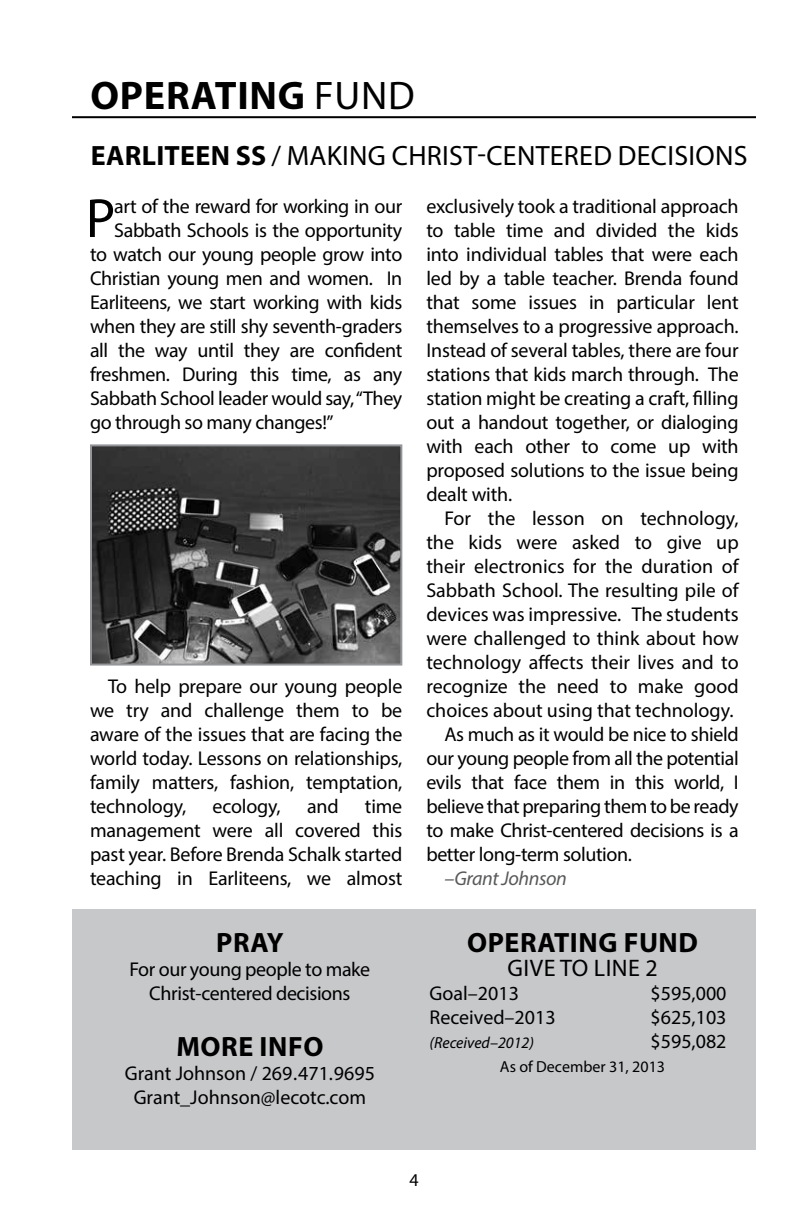
<style>
.page{position:relative;width:792px;height:1224px;background:#fff}
.page>*{position:absolute;margin:0;border:0;box-sizing:border-box;transform-origin:0 0}
.t1{font:55.6px "Myriad Pro";color:#000}
.t2{font:700 40px "Myriad Pro";letter-spacing:.02em;color:#000}
.t3{font:28px "Myriad Pro";letter-spacing:.01em;color:#000}
.t4{font:700 28px "Myriad Pro";letter-spacing:.02em;color:#000}
.t5{font:24px "Myriad Pro";letter-spacing:.02em;color:#000}
.t6{font:20px/24px "Myriad Pro";letter-spacing:-.015em;color:#000;text-align:justify}
.t7{font:italic 20px "Myriad Pro";letter-spacing:-.02em;color:#58595b}
.t8{font:18px "Myriad Pro";color:#000}
.t9{font:16px "Myriad Pro";color:#000}
.t10{font:italic 16px "Myriad Pro";color:#000}
.s1{font-weight:400}
.s2{font-weight:700}
</style>
<div class="page">
<div style="left:73px;top:909px;width:683px;height:241px;background:#c7c8ca"></div>
<img style="left:93px;top:447px;width:306px;height:216px">
<div style="left:90px;top:444px;width:312px;height:222px;border:2px solid #939598"></div>
<hr style="left:72px;top:116px;width:684px;height:2px;background:#000">
<h2 class="t2" style="left:90px;top:69px;width:326px">OPERATING <span class="s1">FUND</span></h2>
<h3 class="t3" style="left:91px;top:138px;width:658px"><span class="s2">EARLITEEN SS</span> / MAKING CHRIST-CENTERED DECISIONS</h3>
<h1 class="t1" style="left:86px;top:184px;width:31px">P</h1>
<p class="t6" style="left:114px;top:194px;width:290px">art of the reward for working in our</p>
<p class="t6" style="left:114px;top:218px;width:290px">Sabbath Schools is the opportunity</p>
<p class="t6" style="left:90px;top:242px;width:314px">to watch our young people grow into</p>
<p class="t6" style="left:90px;top:266px;width:314px">Christian young men and women. In</p>
<p class="t6" style="left:90px;top:290px;width:314px">Earliteens, we start working with kids</p>
<p class="t6" style="left:90px;top:314px;width:314px">when they are still shy seventh-graders</p>
<p class="t6" style="left:90px;top:338px;width:314px">all the way until they are confident</p>
<p class="t6" style="left:90px;top:362px;width:314px">freshmen. During this time, as any</p>
<p class="t6" style="left:90px;top:386px;width:314px">Sabbath School leader would say, “They</p>
<p class="t6" style="left:90px;top:410px;width:245px">go through so many changes!”</p>
<p class="t6" style="left:90px;top:674px;width:314px;text-indent:18px">To help prepare our young people we try and challenge them to be aware of the issues that are facing the world today. Lessons on relationships, family matters, fashion, temptation, technology,</p>
<p class="t6" style="left:213px;top:794px;width:70px">ecology,</p>
<p class="t6" style="left:307px;top:794px;width:33px">and</p>
<p class="t6" style="left:90px;top:794px;width:314px;text-indent:275px">time management were all covered this past year. Before Brenda Schalk started teaching in Earliteens, we almost</p>
<h3 class="t4" style="left:216px;top:924px;width:69px">PRAY</h3>
<p class="t6" style="left:130px;top:957px;width:242px;text-align:center">For our young people to make<br>Christ-centered decisions</p>
<h3 class="t4" style="left:176px;top:1028px;width:149px">MORE INFO</h3>
<p class="t6" style="left:125px;top:1061px;width:252px;text-align:center">Grant Johnson / 269.471.9695<br>Grant_Johnson@lecotc.com</p>
<p class="t6" style="left:426px;top:194px;width:314px">exclusively took a traditional approach to table time and divided the kids into individual tables that were each led by a table teacher. Brenda found that some issues in particular lent themselves to a progressive approach.<br>Instead of several tables, there are four stations that kids march through. The station might be creating a craft, filling out a handout together, or dialoging with each other to come up with proposed solutions to the issue being dealt with.</p>
<p class="t6" style="left:444px;top:506px;width:296px">For the lesson on technology,</p>
<p class="t6" style="left:426px;top:530px;width:314px">the kids were asked to give up</p>
<p class="t6" style="left:426px;top:554px;width:314px">their electronics for the duration of</p>
<p class="t6" style="left:426px;top:578px;width:314px">Sabbath School. The resulting pile of</p>
<p class="t6" style="left:426px;top:602px;width:314px">devices was impressive. The students</p>
<p class="t6" style="left:426px;top:626px;width:314px">were challenged to think about how</p>
<p class="t6" style="left:426px;top:650px;width:314px">technology affects their lives and to</p>
<p class="t6" style="left:426px;top:674px;width:314px">recognize the need to make good</p>
<p class="t6" style="left:426px;top:698px;width:309px">choices about using that technology.</p>
<p class="t6" style="left:444px;top:722px;width:296px">As much as it would be nice to shield</p>
<p class="t6" style="left:426px;top:746px;width:314px">our young people from all the potential</p>
<p class="t6" style="left:426px;top:770px;width:314px">evils that face them in this world, I</p>
<p class="t6" style="left:426px;top:794px;width:314px">believe that preparing them to be ready</p>
<p class="t6" style="left:426px;top:818px;width:314px">to make Christ-centered decisions is a</p>
<p class="t6" style="left:426px;top:842px;width:207px">better long-term solution.</p>
<p class="t7" style="left:444px;top:866px;width:124px">–Grant Johnson</p>
<h3 class="t4" style="left:467px;top:924px;width:232px">OPERATING FUND</h3>
<p class="t5" style="left:508px;top:953px;width:152px">GIVE TO LINE 2</p>
<p class="t6" style="left:430px;top:981px;width:91px">Goal–2013</p>
<p class="t6" style="left:651px;top:981px;width:77px">$595,000</p>
<p class="t6" style="left:430px;top:1005px;width:128px">Received–2013</p>
<p class="t6" style="left:651px;top:1005px;width:77px">$625,103</p>
<p class="t10" style="left:430px;top:1032px;width:106px">(Received–2012)</p>
<p class="t6" style="left:651px;top:1029px;width:77px">$595,082</p>
<p class="t9" style="left:500px;top:1057px;width:167px">As of December 31, 2013</p>
<p class="t8" style="left:409px;top:1168px;width:11px">4</p>
</div>
